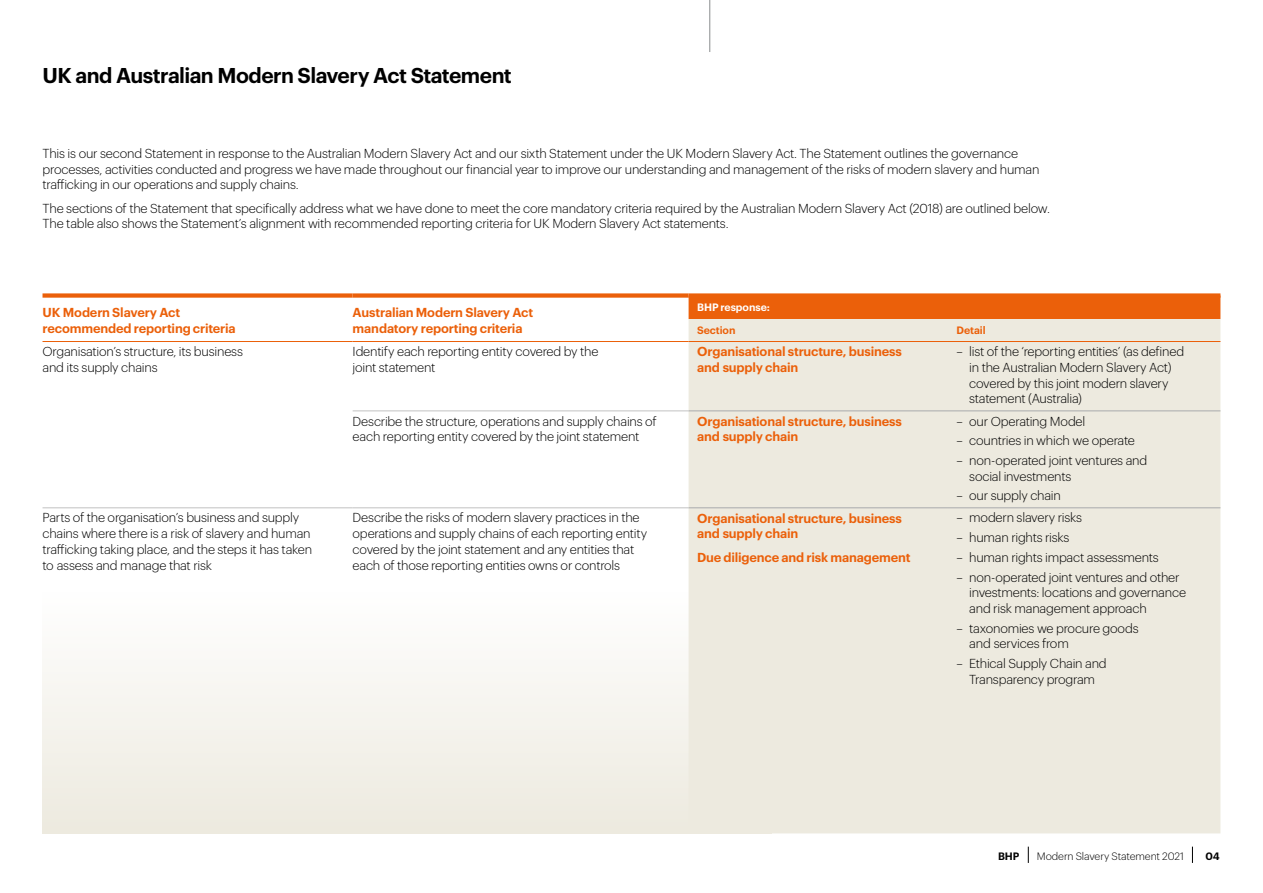
<style>
.page{position:relative;width:1263px;height:893px;background:#fff}
.page>*{position:absolute;margin:0;border:0;box-sizing:border-box;transform-origin:0 0}
.t1{font:600 21px "Graphik";letter-spacing:-.025em;color:#000}
.t2{font:300 12.75px/15.8px "Graphik";letter-spacing:-.015em;color:#000}
.t3{font:600 12.75px/15.8px "Graphik";letter-spacing:-.01em;color:#eb600a}
.t4{font:300 10.5px "Graphik";letter-spacing:-.005em;color:#000}
.t5{font:600 10.5px "Graphik";letter-spacing:-.005em;color:#eb600a}
.t6{font:600 10.5px "Graphik";color:#fff}
.t7{font:600 10.5px "Graphik";color:#000}
</style>
<div class="page">
<div style="left:43px;top:592px;width:729px;height:241px;background:linear-gradient(to bottom,#fefefe,#edeadf)"></div>
<div style="left:689px;top:298px;width:531px;height:21px;background:#eb600a"></div>
<div style="left:689px;top:319px;width:531px;height:514px;background:#edeadf"></div>
<hr style="left:43px;top:507px;width:310px;height:1px;background:#c2c2c2">
<hr style="left:353px;top:410px;width:336px;height:1px;background:#c2c2c2">
<hr style="left:353px;top:507px;width:336px;height:1px;background:#c2c2c2">
<hr style="left:689px;top:410px;width:259px;height:1px;background:#a8aaac">
<hr style="left:948px;top:410px;width:272px;height:1px;background:#a8aaac">
<hr style="left:689px;top:507px;width:259px;height:1px;background:#a8aaac">
<hr style="left:948px;top:507px;width:272px;height:1px;background:#a8aaac">
<hr style="left:43px;top:341px;width:310px;height:1px;background:#eb600a">
<hr style="left:353px;top:341px;width:336px;height:1px;background:#eb600a">
<hr style="left:689px;top:341px;width:259px;height:1px;background:#eb600a">
<hr style="left:948px;top:341px;width:272px;height:1px;background:#eb600a">
<div style="left:43px;top:293px;width:310px;height:5px;background:#eb600a"></div>
<div style="left:353px;top:293px;width:336px;height:5px;background:#eb600a"></div>
<div style="left:689px;top:293px;width:259px;height:5px;background:#eb600a"></div>
<div style="left:948px;top:293px;width:272px;height:5px;background:#eb600a"></div>
<svg style="left:1028px;top:847px;width:1px;height:16px"></svg>
<svg style="left:1192px;top:847px;width:1px;height:16px"></svg>
<hr style="left:709px;top:0;width:1px;height:52px;background:#898c8d">
<h1 class="t1" style="left:43px;top:59px;width:471px">UK and Australian Modern Slavery Act Statement</h1>
<p class="t2" style="left:43px;top:144px;width:998px">This is our second Statement in response to the Australian Modern Slavery Act and our sixth Statement under the UK Modern Slavery Act. The Statement outlines the governance processes, activities conducted and progress we have made throughout our financial year to improve our understanding and management of the risks of modern slavery and human trafficking in our operations and supply chains.</p>
<p class="t2" style="left:43px;top:199px;width:1009px">The sections of the Statement that specifically address what we have done to meet the core mandatory criteria required by the Australian Modern Slavery Act (2018) are outlined below.<br>The table also shows the Statement’s alignment with recommended reporting criteria for UK Modern Slavery Act statements.</p>
<p class="t3" style="left:43px;top:304px;width:195px">UK Modern Slavery Act recommended reporting criteria</p>
<p class="t3" style="left:353px;top:304px;width:182px">Australian Modern Slavery Act mandatory reporting criteria</p>
<p class="t6" style="left:697px;top:299px;width:74px">BHP response:</p>
<p class="t5" style="left:697px;top:322px;width:40px">Section</p>
<p class="t5" style="left:956px;top:322px;width:31px">Detail</p>
<p class="t2" style="left:43px;top:343px;width:202px">Organisation’s structure, its business and its supply chains</p>
<p class="t2" style="left:353px;top:343px;width:247px">Identify each reporting entity covered by the joint statement</p>
<p class="t3" style="left:697px;top:343px;width:206px">Organisational structure, business and supply chain</p>
<p class="t2" style="left:969px;top:343px;width:216px;text-indent:-13px">– list of the ‘reporting entities’ (as defined in the Australian Modern Slavery Act) covered by this joint modern slavery statement (Australia)</p>
<p class="t2" style="left:353px;top:412px;width:306px">Describe the structure, operations and supply chains of each reporting entity covered by the joint statement</p>
<p class="t3" style="left:697px;top:412px;width:206px">Organisational structure, business and supply chain</p>
<p class="t2" style="left:956px;top:412px;width:130px">– our Operating Model</p>
<p class="t2" style="left:956px;top:432px;width:180px">– countries in which we operate</p>
<p class="t2" style="left:969px;top:451px;width:180px;text-indent:-13px">– non-operated joint ventures and social investments</p>
<p class="t2" style="left:956px;top:487px;width:106px">– our supply chain</p>
<p class="t2" style="left:42px;top:509px;width:271px">Parts of the organisation’s business and supply chains where there is a risk of slavery and human trafficking taking place, and the steps it has taken to assess and manage that risk</p>
<p class="t2" style="left:353px;top:509px;width:296px">Describe the risks of modern slavery practices in the operations and supply chains of each reporting entity covered by the joint statement and any entities that each of those reporting entities owns or controls</p>
<p class="t3" style="left:697px;top:509px;width:206px">Organisational structure, business and supply chain</p>
<p class="t3" style="left:697px;top:548px;width:215px">Due diligence and risk management</p>
<p class="t2" style="left:956px;top:509px;width:127px">– modern slavery risks</p>
<p class="t2" style="left:956px;top:529px;width:114px">– human rights risks</p>
<p class="t2" style="left:956px;top:548px;width:204px">– human rights impact assessments</p>
<p class="t2" style="left:969px;top:568px;width:218px;text-indent:-13px">– non-operated joint ventures and other investments: locations and governance and risk management approach</p>
<p class="t2" style="left:969px;top:619px;width:171px;text-indent:-13px">– taxonomies we procure goods and services from</p>
<p class="t2" style="left:956px;top:655px;width:152px;text-align:center">– Ethical Supply Chain and<br>Transparency program</p>
<p class="t7" style="left:998px;top:848px;width:23px">BHP</p>
<p class="t4" style="left:1037px;top:848px;width:149px">Modern Slavery Statement 2021</p>
<p class="t7" style="left:1205px;top:848px;width:16px">04</p>
</div>
